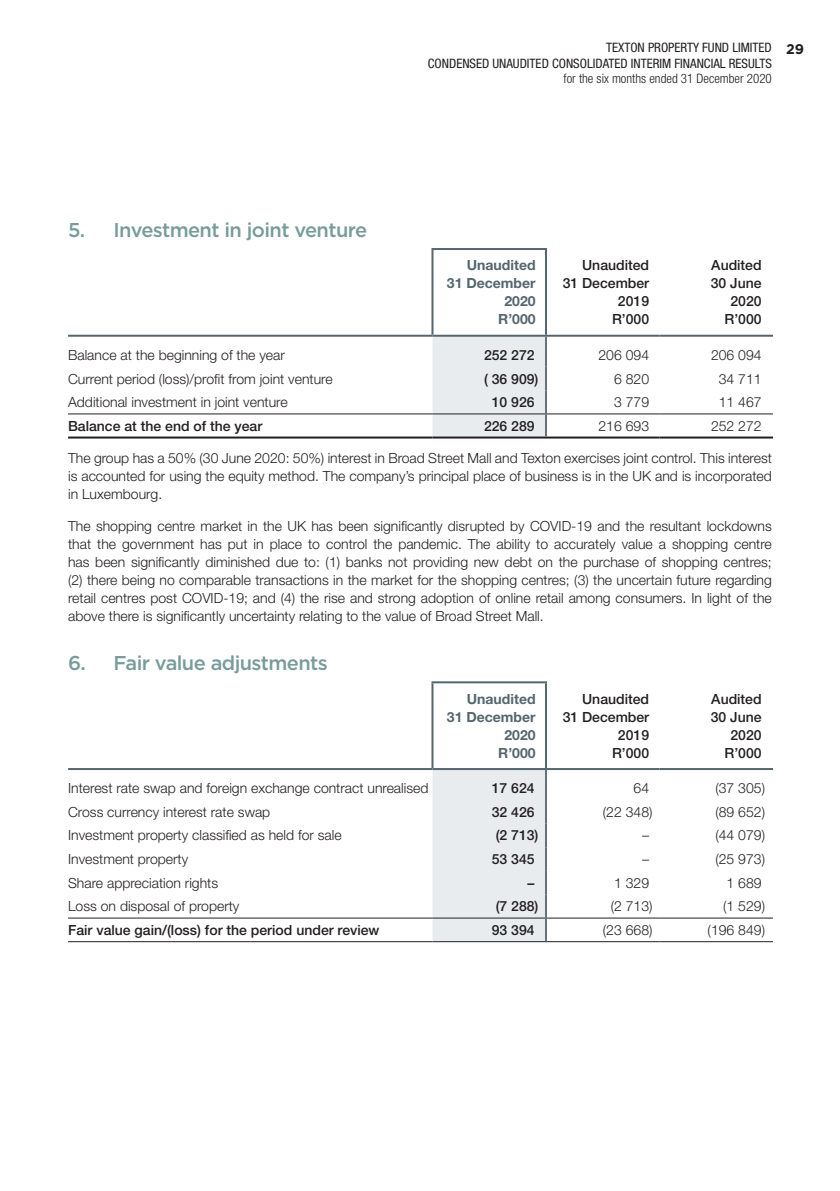
<style>
.page{position:relative;width:840px;height:1191px;background:#fff}
.page>*{position:absolute;margin:0;border:0;box-sizing:border-box;transform-origin:0 0}
._2021_Head_1_aj{font:500 20px "Gotham";letter-spacing:-.03em;color:#779c9a}
._2021_body{font:300 14px/18px "Helvetica Neue LT Std";color:#231f20;text-align:justify}
._2021_Fin_Body_aj{font:300 14px "Helvetica Neue LT Std";color:#231f20}
._2020_Light_fig_20mm{font:300 14px "Helvetica Neue LT Std";color:#231f20}
._2020_Light_fig_20mm-2{font:500 14px "Helvetica Neue LT Std";color:#231f20}
._2021_Fin_Body_aj-2{font:500 14px "Helvetica Neue LT Std";color:#231f20}
._2020_Bold_fig_20mm{font:500 14px "Helvetica Neue LT Std";color:#231f20}
._2021_fin_current_ye{font:700 14px "Helvetica Neue LT Std";color:#56666e}
.t1{font:condensed 13px/16px "Helvetica Neue LT Std";color:#231f20}
.t2{font:300 condensed 13px "Helvetica Neue LT Std";color:#231f20}
.s1{font-family:"Gotham";font-weight:700;font-stretch:normal;font-size:14px}
</style>
<div class="page">
<div style="left:432px;top:337px;width:112px;height:99px;background:#e9ecef"></div>
<hr style="left:68px;top:413px;width:364px;height:1px;background:#231f20">
<hr style="left:432px;top:413px;width:112px;height:1px;background:#231f20">
<hr style="left:546px;top:413px;width:113px;height:1px;background:#231f20">
<hr style="left:659px;top:413px;width:113px;height:1px;background:#231f20">
<hr style="left:68px;top:436px;width:364px;height:2px;background:#231f20">
<hr style="left:432px;top:436px;width:113px;height:2px;background:#231f20">
<hr style="left:545px;top:436px;width:114px;height:2px;background:#231f20">
<hr style="left:659px;top:436px;width:113px;height:2px;background:#231f20">
<hr style="left:431px;top:248px;width:115px;height:2px;background:#56666e">
<hr style="left:431px;top:250px;width:2px;height:85px;background:#56666e">
<hr style="left:544px;top:250px;width:2px;height:85px;background:#56666e">
<hr style="left:68px;top:335px;width:364px;height:2px;background:#56666e">
<hr style="left:432px;top:335px;width:113px;height:2px;background:#56666e">
<hr style="left:545px;top:335px;width:114px;height:2px;background:#56666e">
<hr style="left:659px;top:335px;width:113px;height:2px;background:#56666e">
<hr style="left:544px;top:337px;width:2px;height:30px;background:#64747c">
<hr style="left:544px;top:367px;width:2px;height:23px;background:#64747c">
<hr style="left:544px;top:390px;width:2px;height:24px;background:#64747c">
<hr style="left:544px;top:414px;width:2px;height:22px;background:#64747c">
<div style="left:432px;top:770px;width:112px;height:171px;background:#e9ecef"></div>
<hr style="left:68px;top:917px;width:364px;height:1px;background:#231f20">
<hr style="left:432px;top:917px;width:112px;height:1px;background:#231f20">
<hr style="left:546px;top:917px;width:113px;height:1px;background:#231f20">
<hr style="left:659px;top:917px;width:113px;height:1px;background:#231f20">
<hr style="left:68px;top:941px;width:364px;height:1px;background:#231f20">
<hr style="left:432px;top:941px;width:113px;height:1px;background:#231f20">
<hr style="left:545px;top:941px;width:114px;height:1px;background:#231f20">
<hr style="left:659px;top:941px;width:113px;height:1px;background:#231f20">
<hr style="left:68px;top:768px;width:364px;height:2px;background:#56666e">
<hr style="left:545px;top:768px;width:114px;height:2px;background:#56666e">
<hr style="left:659px;top:768px;width:113px;height:2px;background:#56666e">
<hr style="left:431px;top:681px;width:115px;height:2px;background:#56666e">
<hr style="left:431px;top:683px;width:2px;height:85px;background:#56666e">
<hr style="left:544px;top:683px;width:2px;height:85px;background:#56666e">
<hr style="left:432px;top:768px;width:113px;height:2px;background:#56666e">
<hr style="left:544px;top:770px;width:2px;height:30px;background:#64747c">
<hr style="left:544px;top:800px;width:2px;height:23px;background:#64747c">
<hr style="left:544px;top:823px;width:2px;height:24px;background:#64747c">
<hr style="left:544px;top:847px;width:2px;height:24px;background:#64747c">
<hr style="left:544px;top:871px;width:2px;height:23px;background:#64747c">
<hr style="left:544px;top:894px;width:2px;height:24px;background:#64747c">
<hr style="left:544px;top:918px;width:2px;height:23px;background:#64747c">
<p class="_2021_Head_1_aj" style="left:68px;top:217px;width:300px">5. Investment in joint venture</p>
<p class="t1" style="left:427px;top:40px;width:377px;text-indent:178px">TEXTON PROPERTY FUND LIMITED <span class="s1">29<br></span>CONDENSED UNAUDITED CONSOLIDATED INTERIM FINANCIAL RESULTS</p>
<p class="t2" style="left:563px;top:71px;width:210px">for the six months ended 31 December 2020</p>
<p class="_2021_fin_current_ye" style="left:466px;top:257px;width:70px">Unaudited</p>
<p class="_2021_fin_current_ye" style="left:446px;top:275px;width:90px">31 December</p>
<p class="_2021_fin_current_ye" style="left:504px;top:293px;width:33px">2020</p>
<p class="_2021_fin_current_ye" style="left:498px;top:311px;width:39px">R’000</p>
<p class="_2020_Light_fig_20mm-2" style="left:582px;top:257px;width:68px">Unaudited</p>
<p class="_2020_Light_fig_20mm-2" style="left:562px;top:275px;width:88px">31 December</p>
<p class="_2020_Light_fig_20mm-2" style="left:617px;top:293px;width:33px">2019</p>
<p class="_2020_Light_fig_20mm-2" style="left:611px;top:311px;width:39px">R’000</p>
<p class="_2020_Light_fig_20mm-2" style="left:711px;top:257px;width:52px">Audited</p>
<p class="_2020_Light_fig_20mm-2" style="left:710px;top:275px;width:52px">30 June</p>
<p class="_2020_Light_fig_20mm-2" style="left:730px;top:293px;width:33px">2020</p>
<p class="_2020_Light_fig_20mm-2" style="left:724px;top:311px;width:39px">R’000</p>
<p class="_2021_Fin_Body_aj" style="left:68px;top:346px;width:218px">Balance at the beginning of the year</p>
<p class="_2020_Bold_fig_20mm" style="left:483px;top:346px;width:52px">252 272</p>
<p class="_2020_Light_fig_20mm" style="left:598px;top:346px;width:52px">206 094</p>
<p class="_2020_Light_fig_20mm" style="left:710px;top:346px;width:52px">206 094</p>
<p class="_2021_Fin_Body_aj" style="left:68px;top:370px;width:266px">Current period (loss)/profit from joint venture</p>
<p class="_2020_Bold_fig_20mm" style="left:483px;top:370px;width:56px">( 36 909)</p>
<p class="_2020_Light_fig_20mm" style="left:613px;top:370px;width:37px">6 820</p>
<p class="_2020_Light_fig_20mm" style="left:718px;top:370px;width:44px">34 711</p>
<p class="_2021_Fin_Body_aj" style="left:68px;top:393px;width:221px">Additional investment in joint venture</p>
<p class="_2020_Bold_fig_20mm" style="left:491px;top:394px;width:44px">10 926</p>
<p class="_2020_Light_fig_20mm" style="left:613px;top:393px;width:37px">3 779</p>
<p class="_2020_Light_fig_20mm" style="left:718px;top:393px;width:44px">11 467</p>
<p class="_2021_Fin_Body_aj-2" style="left:68px;top:417px;width:196px">Balance at the end of the year</p>
<p class="_2020_Bold_fig_20mm" style="left:483px;top:417px;width:52px">226 289</p>
<p class="_2020_Light_fig_20mm" style="left:598px;top:417px;width:52px">216 693</p>
<p class="_2020_Light_fig_20mm" style="left:710px;top:417px;width:52px">252 272</p>
<p class="_2021_body" style="left:68px;top:448px;width:705px">The group has a 50% (30 June 2020: 50%) interest in Broad Street Mall and Texton exercises joint control. This interest is accounted for using the equity method. The company’s principal place of business is in the UK and is incorporated in Luxembourg.</p>
<p class="_2021_body" style="left:68px;top:517px;width:705px">The shopping centre market in the UK has been significantly disrupted by COVID-19 and the resultant lockdowns that the government has put in place to control the pandemic. The ability to accurately value a shopping centre has been significantly diminished due to: (1) banks not providing new debt on the purchase of shopping centres; (2) there being no comparable transactions in the market for the shopping centres; (3) the uncertain future regarding retail centres post COVID-19; and (4) the rise and strong adoption of online retail among consumers. In light of the above there is significantly uncertainty relating to the value of Broad Street Mall.</p>
<p class="_2021_Head_1_aj" style="left:68px;top:650px;width:261px">6. Fair value adjustments</p>
<p class="_2021_fin_current_ye" style="left:466px;top:690px;width:70px">Unaudited</p>
<p class="_2021_fin_current_ye" style="left:446px;top:708px;width:90px">31 December</p>
<p class="_2021_fin_current_ye" style="left:504px;top:726px;width:33px">2020</p>
<p class="_2021_fin_current_ye" style="left:498px;top:744px;width:39px">R’000</p>
<p class="_2020_Light_fig_20mm-2" style="left:582px;top:690px;width:68px">Unaudited</p>
<p class="_2020_Light_fig_20mm-2" style="left:562px;top:708px;width:88px">31 December</p>
<p class="_2020_Light_fig_20mm-2" style="left:617px;top:726px;width:33px">2019</p>
<p class="_2020_Light_fig_20mm-2" style="left:611px;top:744px;width:39px">R’000</p>
<p class="_2020_Light_fig_20mm-2" style="left:711px;top:690px;width:52px">Audited</p>
<p class="_2020_Light_fig_20mm-2" style="left:710px;top:708px;width:52px">30 June</p>
<p class="_2020_Light_fig_20mm-2" style="left:730px;top:726px;width:33px">2020</p>
<p class="_2020_Light_fig_20mm-2" style="left:724px;top:744px;width:39px">R’000</p>
<p class="_2021_Fin_Body_aj" style="left:68px;top:779px;width:361px">Interest rate swap and foreign exchange contract unrealised</p>
<p class="_2020_Bold_fig_20mm" style="left:491px;top:780px;width:44px">17 624</p>
<p class="_2020_Light_fig_20mm" style="left:633px;top:779px;width:17px">64</p>
<p class="_2020_Light_fig_20mm" style="left:715px;top:779px;width:51px">(37 305)</p>
<p class="_2021_Fin_Body_aj" style="left:68px;top:803px;width:204px">Cross currency interest rate swap</p>
<p class="_2020_Bold_fig_20mm" style="left:491px;top:803px;width:44px">32 426</p>
<p class="_2020_Light_fig_20mm" style="left:602px;top:803px;width:51px">(22 348)</p>
<p class="_2020_Light_fig_20mm" style="left:715px;top:803px;width:51px">(89 652)</p>
<p class="_2021_Fin_Body_aj" style="left:68px;top:827px;width:275px">Investment property classified as held for sale</p>
<p class="_2020_Bold_fig_20mm" style="left:495px;top:827px;width:44px">(2 713)</p>
<p class="_2020_Light_fig_20mm" style="left:641px;top:827px;width:8px">–</p>
<p class="_2020_Light_fig_20mm" style="left:715px;top:827px;width:51px">(44 079)</p>
<p class="_2021_Fin_Body_aj" style="left:68px;top:850px;width:122px">Investment property</p>
<p class="_2020_Bold_fig_20mm" style="left:491px;top:850px;width:44px">53 345</p>
<p class="_2020_Light_fig_20mm" style="left:641px;top:850px;width:8px">–</p>
<p class="_2020_Light_fig_20mm" style="left:715px;top:850px;width:51px">(25 973)</p>
<p class="_2021_Fin_Body_aj" style="left:68px;top:874px;width:151px">Share appreciation rights</p>
<p class="_2020_Bold_fig_20mm" style="left:527px;top:874px;width:8px">–</p>
<p class="_2020_Light_fig_20mm" style="left:613px;top:874px;width:37px">1 329</p>
<p class="_2020_Light_fig_20mm" style="left:726px;top:874px;width:37px">1 689</p>
<p class="_2021_Fin_Body_aj" style="left:68px;top:897px;width:173px">Loss on disposal of property</p>
<p class="_2020_Bold_fig_20mm" style="left:495px;top:898px;width:44px">(7 288)</p>
<p class="_2020_Light_fig_20mm" style="left:610px;top:897px;width:43px">(2 713)</p>
<p class="_2020_Light_fig_20mm" style="left:722px;top:897px;width:43px">(1 529)</p>
<p class="_2021_Fin_Body_aj-2" style="left:68px;top:921px;width:313px">Fair value gain/(loss) for the period under review</p>
<p class="_2020_Bold_fig_20mm" style="left:491px;top:921px;width:44px">93 394</p>
<p class="_2020_Light_fig_20mm" style="left:602px;top:921px;width:51px">(23 668)</p>
<p class="_2020_Light_fig_20mm" style="left:707px;top:921px;width:59px">(196 849)</p>
</div>
